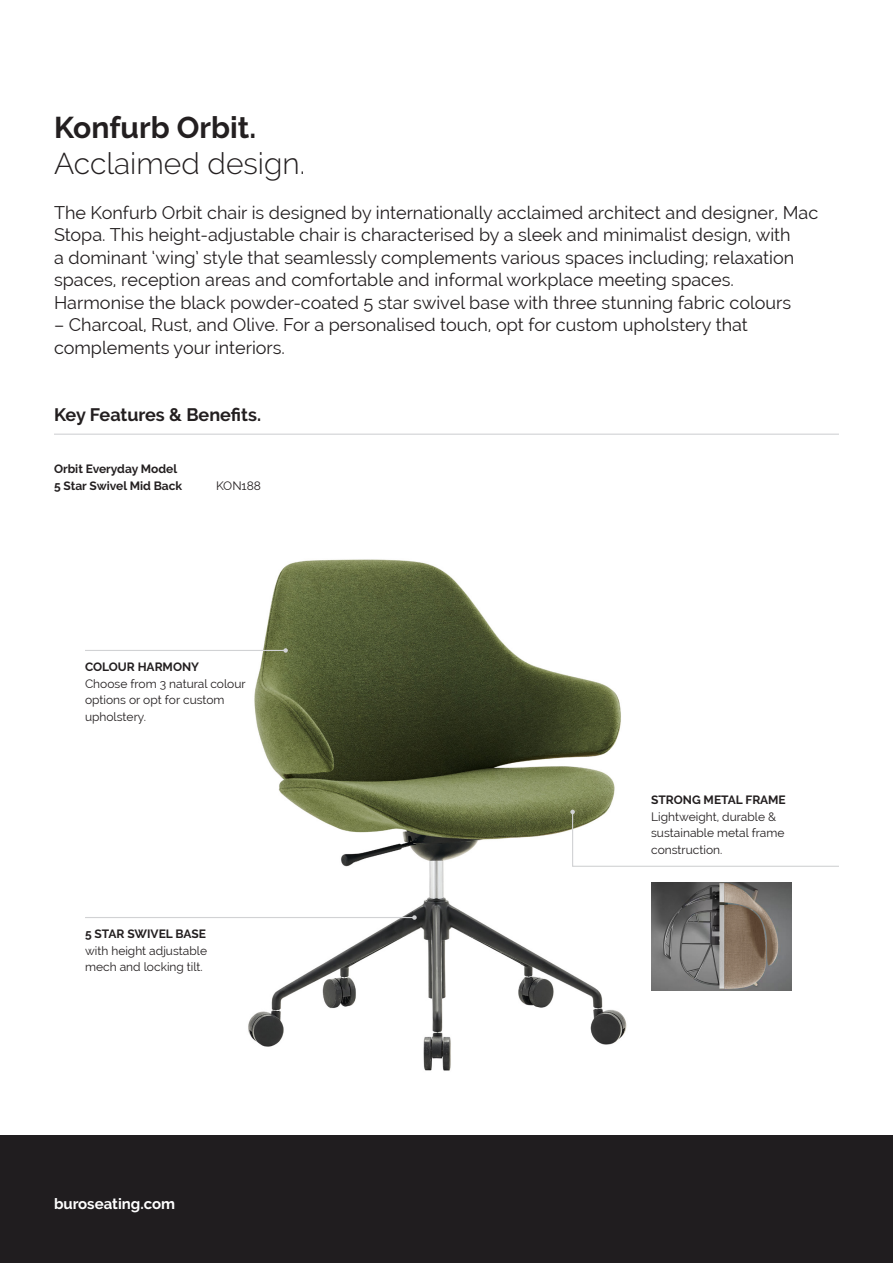
<style>
.page{position:relative;width:893px;height:1263px;background:#fff}
.page>*{position:absolute;margin:0;border:0;box-sizing:border-box;transform-origin:0 0}
.Chair_Description_-_Sub_Heading{font:300 30px "Raleway";color:#231f20}
.Chair_Description_-_Heading{font:700 30px "Raleway";color:#231f20}
.t1{font:18px/22.5px "Raleway";color:#231f20}
.t2{font:700 18px "Raleway";color:#231f20}
.t3{font:700 15px "Raleway";color:#fff}
.Chair_Features__Tags__-_Description{font:12px/16.5px "Raleway";color:#231f20}
.Chair_Features__Tags__-_Heading{font:700 12px "Raleway";color:#231f20}
.Chair_Features__Tags__-_Description-2{font:700 12px "Raleway";color:#231f20}
</style>
<div class="page">
<div style="left:0;top:1135px;width:893px;height:128px;background:#201d1f"></div>
<hr style="left:54px;top:434px;width:785px;height:1px;background:#d1d2d4">
<img style="left:248px;top:559px;width:379px;height:512px">
<svg style="left:570px;top:810px;width:269px;height:57px"></svg>
<hr style="left:85px;top:650px;width:201px;height:1px;background:#d1d2d4">
<svg style="left:283px;top:648px;width:5px;height:5px"></svg>
<hr style="left:85px;top:917px;width:329px;height:1px;background:#d1d2d4">
<svg style="left:412px;top:915px;width:5px;height:5px"></svg>
<img style="left:651px;top:882px;width:140px;height:109px">
<p class="Chair_Description_-_Heading" style="left:54px;top:111px;width:204px">Konfurb Orbit.</p>
<p class="Chair_Description_-_Sub_Heading" style="left:54px;top:146px;width:253px">Acclaimed design.</p>
<p class="t1" style="left:54px;top:201px;width:766px">The Konfurb Orbit chair is designed by internationally acclaimed architect and designer, Mac Stopa. This height-adjustable chair is characterised by a sleek and minimalist design, with<br>a dominant ‘wing’ style that seamlessly complements various spaces including; relaxation spaces, reception areas and comfortable and informal workplace meeting spaces.</p>
<p class="t1" style="left:54px;top:291px;width:739px">Harmonise the black powder-coated 5 star swivel base with three stunning fabric colours</p>
<p class="t1" style="left:54px;top:314px;width:695px">– Charcoal, Rust, and Olive. For a personalised touch, opt for custom upholstery that complements your interiors.</p>
<p class="t2" style="left:54px;top:405px;width:209px">Key Features &amp; Benefits.</p>
<p class="Chair_Features__Tags__-_Description-2" style="left:54px;top:462px;width:125px">Orbit Everyday Model</p>
<p class="Chair_Features__Tags__-_Description-2" style="left:54px;top:479px;width:130px">5 Star Swivel Mid Back</p>
<p class="Chair_Features__Tags__-_Description" style="left:216px;top:477px;width:47px">KON188</p>
<p class="Chair_Features__Tags__-_Heading" style="left:85px;top:660px;width:116px">COLOUR HARMONY</p>
<p class="Chair_Features__Tags__-_Description" style="left:85px;top:675px;width:162px">Choose from 3 natural colour options or opt for custom upholstery.</p>
<p class="Chair_Features__Tags__-_Heading" style="left:85px;top:927px;width:122px">5 STAR SWIVEL BASE</p>
<p class="Chair_Features__Tags__-_Description" style="left:85px;top:942px;width:124px">with height adjustable mech and locking tilt.</p>
<p class="t3" style="left:54px;top:1195px;width:123px">buroseating.com</p>
<p class="Chair_Features__Tags__-_Heading" style="left:651px;top:793px;width:136px">STRONG METAL FRAME</p>
<p class="Chair_Features__Tags__-_Description" style="left:651px;top:808px;width:135px">Lightweight, durable &amp; sustainable metal frame construction.</p>
</div>
